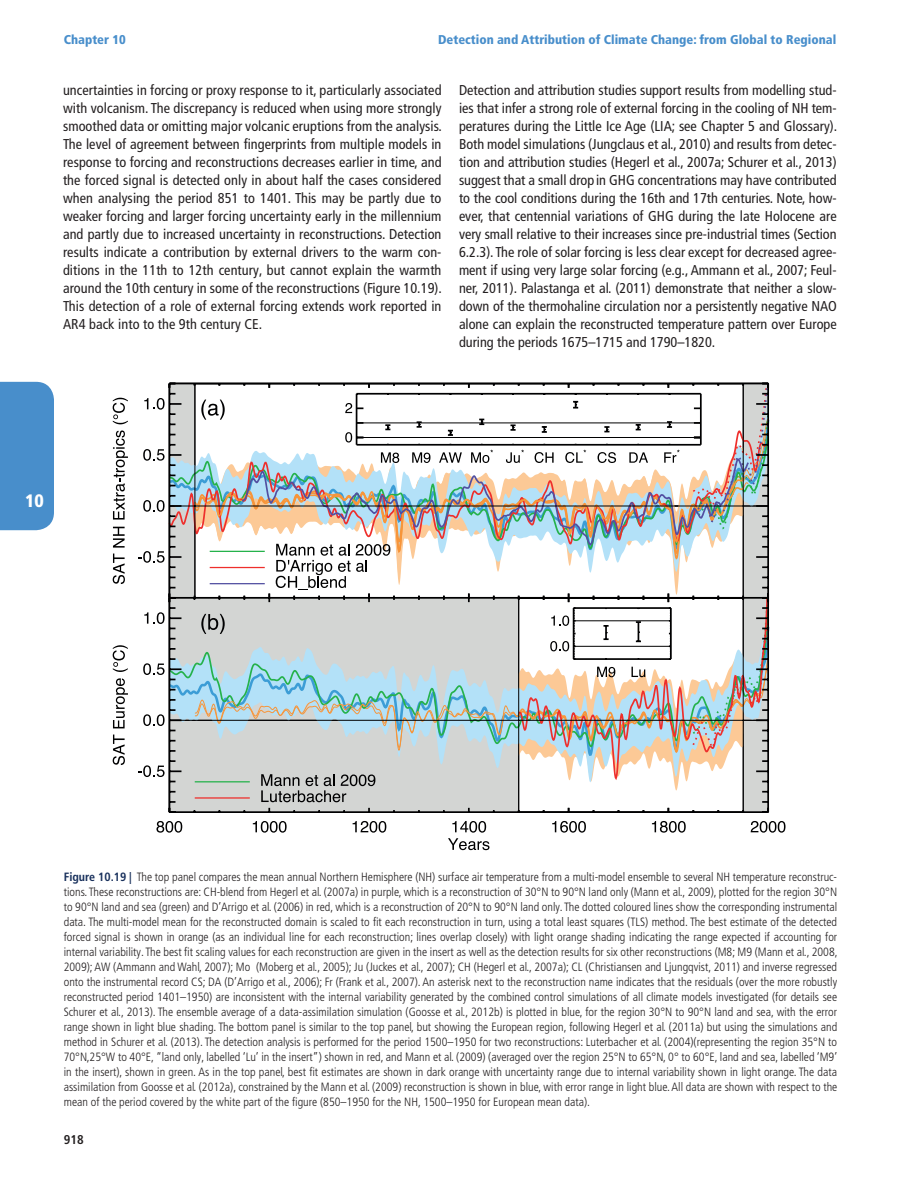
<style>
.page{position:relative;width:918px;height:1188px;background:#fff}
.page>*{position:absolute;margin:0;border:0;box-sizing:border-box;transform-origin:0 0}
.t1{font:900 condensed 18px "Frutiger LT Pro";color:#fff}
.Body{font:condensed 14.25px/18px "Frutiger LT Pro";color:#231f20;text-align:justify}
.t2{font:900 condensed 12.75px "Frutiger LT Pro";color:#488ecb}
.t3{font:700 condensed 12.75px "Frutiger LT Pro";color:#231f20}
.Figure_Caption{font:300 condensed 12px/15px "Frutiger LT Pro";color:#231f20;text-align:justify}
.s1{font-weight:700;color:#172f5b}
</style>
<div class="page">
<div style="left:0;top:382px;width:54px;height:148px;background:#488ecb"></div>
<svg style="left:113px;top:554px;width:12px;height:30px"></svg>
<svg style="left:113px;top:527px;width:12px;height:21px"></svg>
<svg style="left:113px;top:430px;width:15px;height:90px"></svg>
<svg style="left:113px;top:398px;width:15px;height:26px"></svg>
<div style="left:169px;top:384px;width:26px;height:214px;background:#d3d5d3"></div>
<svg style="left:168px;top:417px;width:523px;height:12px"></svg>
<svg style="left:168px;top:429px;width:523px;height:116px"></svg>
<svg style="left:240px;top:457px;width:451px;height:25px"></svg>
<hr style="left:169px;top:383px;width:599px;height:1px;background:#000001">
<hr style="left:169px;top:384px;width:1px;height:214px;background:#000001">
<svg style="left:144px;top:383px;width:37px;height:32px"></svg>
<svg style="left:143px;top:444px;width:38px;height:22px"></svg>
<svg style="left:143px;top:495px;width:38px;height:22px"></svg>
<svg style="left:138px;top:546px;width:43px;height:22px"></svg>
<hr style="left:169px;top:506px;width:599px;height:1px;background:#000001">
<hr style="left:195px;top:384px;width:1px;height:214px;background:#000001">
<svg style="left:201px;top:400px;width:24px;height:20px"></svg>
<hr style="left:357px;top:444px;width:344px;height:2px;background:#000001">
<svg style="left:381px;top:452px;width:18px;height:11px"></svg>
<svg style="left:412px;top:452px;width:18px;height:11px"></svg>
<svg style="left:439px;top:452px;width:23px;height:11px"></svg>
<svg style="left:471px;top:445px;width:22px;height:18px"></svg>
<svg style="left:506px;top:445px;width:18px;height:18px"></svg>
<svg style="left:535px;top:452px;width:19px;height:11px"></svg>
<svg style="left:565px;top:445px;width:21px;height:18px"></svg>
<svg style="left:598px;top:452px;width:18px;height:11px"></svg>
<svg style="left:629px;top:452px;width:19px;height:11px"></svg>
<svg style="left:664px;top:445px;width:16px;height:18px"></svg>
<hr style="left:356px;top:394px;width:1px;height:51px;background:#000001">
<hr style="left:357px;top:393px;width:344px;height:2px;background:#000001">
<svg style="left:345px;top:403px;width:18px;height:10px"></svg>
<svg style="left:345px;top:432px;width:18px;height:11px"></svg>
<img style="left:691px;top:382px;width:79px;height:100px">
<hr style="left:700px;top:394px;width:2px;height:51px;background:#000001">
<svg style="left:385px;top:424px;width:5px;height:6px"></svg>
<svg style="left:417px;top:421px;width:5px;height:7px"></svg>
<svg style="left:448px;top:430px;width:5px;height:6px"></svg>
<svg style="left:479px;top:419px;width:5px;height:6px"></svg>
<svg style="left:510px;top:424px;width:6px;height:7px"></svg>
<svg style="left:542px;top:426px;width:5px;height:7px"></svg>
<svg style="left:573px;top:401px;width:5px;height:8px"></svg>
<svg style="left:604px;top:426px;width:5px;height:6px"></svg>
<svg style="left:636px;top:424px;width:5px;height:6px"></svg>
<svg style="left:667px;top:421px;width:5px;height:7px"></svg>
<hr style="left:357px;top:437px;width:344px;height:1px;background:#000001">
<hr style="left:357px;top:423px;width:344px;height:1px;background:#000001">
<svg style="left:156px;top:821px;width:26px;height:12px"></svg>
<svg style="left:253px;top:821px;width:34px;height:12px"></svg>
<svg style="left:353px;top:821px;width:33px;height:12px"></svg>
<svg style="left:552px;top:821px;width:34px;height:12px"></svg>
<svg style="left:652px;top:821px;width:34px;height:12px"></svg>
<svg style="left:751px;top:821px;width:35px;height:12px"></svg>
<svg style="left:448px;top:821px;width:41px;height:29px"></svg>
<svg style="left:113px;top:735px;width:12px;height:30px"></svg>
<svg style="left:113px;top:678px;width:15px;height:50px"></svg>
<svg style="left:113px;top:645px;width:15px;height:27px"></svg>
<div style="left:169px;top:598px;width:350px;height:214px;background:#d3d5d3"></div>
<div style="left:743px;top:598px;width:25px;height:214px;background:#d3d5d3"></div>
<svg style="left:168px;top:617px;width:26px;height:131px"></svg>
<hr style="left:169px;top:811px;width:599px;height:2px;background:#000001">
<hr style="left:169px;top:597px;width:599px;height:2px;background:#000001">
<hr style="left:169px;top:598px;width:1px;height:214px;background:#000001">
<svg style="left:762px;top:802px;width:7px;height:11px"></svg>
<svg style="left:144px;top:594px;width:37px;height:35px"></svg>
<svg style="left:143px;top:658px;width:38px;height:22px"></svg>
<svg style="left:143px;top:709px;width:38px;height:22px"></svg>
<svg style="left:138px;top:760px;width:43px;height:22px"></svg>
<svg style="left:170px;top:801px;width:5px;height:10px"></svg>
<hr style="left:169px;top:720px;width:599px;height:1px;background:#000001">
<hr style="left:743px;top:598px;width:1px;height:214px;background:#000001">
<hr style="left:518px;top:598px;width:1px;height:214px;background:#000001">
<svg style="left:194px;top:482px;width:576px;height:320px"></svg>
<svg style="left:603px;top:625px;width:6px;height:15px"></svg>
<svg style="left:636px;top:622px;width:5px;height:20px"></svg>
<hr style="left:574px;top:646px;width:97px;height:1px;background:#000001">
<hr style="left:574px;top:621px;width:97px;height:1px;background:#000001">
<p class="t2" style="left:64px;top:32px;width:63px">Chapter 10</p>
<p class="t2" style="left:438px;top:32px;width:400px">Detection and Attribution of Climate Change: from Global to Regional</p>
<p class="Body" style="left:63px;top:81px;width:381px">uncertainties in forcing or proxy response to it, particularly associated with volcanism. The discrepancy is reduced when using more strongly smoothed data or omitting major volcanic eruptions from the analysis.<br>The level of agreement between fingerprints from multiple models in response to forcing and reconstructions decreases earlier in time, and the forced signal is detected only in about half the cases considered when analysing the period 851 to 1401. This may be partly due to weaker forcing and larger forcing uncertainty early in the millennium and partly due to increased uncertainty in reconstructions. Detection results indicate a contribution by external drivers to the warm con&shy;ditions in the 11th to 12th century, but cannot explain the warmth around the 10th century in some of the reconstructions (Figure 10.19).<br>This detection of a role of external forcing extends work reported in AR4 back into to the 9th century CE.</p>
<p class="Body" style="left:459px;top:81px;width:380px">Detection and attribution studies support results from modelling stud&shy;ies that infer a strong role of external forcing in the cooling of NH tem&shy;peratures during the Little Ice Age (LIA; see Chapter 5 and Glossary).<br>Both model simulations (Jungclaus et al., 2010) and results from detec&shy;tion and attribution studies (Hegerl et al., 2007a; Schurer et al., 2013) suggest that a small drop in GHG concentrations may have contributed to the cool conditions during the 16th and 17th centuries. Note, how&shy;ever, that centennial variations of GHG during the late Holocene are very small relative to their increases since pre-industrial times (Section 6.2.3). The role of solar forcing is less clear except for decreased agree&shy;ment if using very large solar forcing (e.g., Ammann et al., 2007; Feul&shy;ner, 2011). Palastanga et al. (2011) demonstrate that neither a slow&shy;down of the thermohaline circulation nor a persistently negative NAO alone can explain the reconstructed temperature pattern over Europe during the periods 1675–1715 and 1790–1820.</p>
<h1 class="t1" style="left:25px;top:490px;width:20px">10</h1>
<p class="Figure_Caption" style="left:64px;top:869px;width:775px"><span class="s1">Figure 10.19 |</span> The top panel compares the mean annual Northern Hemisphere (NH) surface air temperature from a multi-model ensemble to several NH temperature reconstruc&shy;tions. These reconstructions are: CH-blend from Hegerl et al. (2007a) in purple, which is a reconstruction of 30°N to 90°N land only (Mann et al., 2009), plotted for the region 30°N to 90°N land and sea (green) and D’Arrigo et al. (2006) in red, which is a reconstruction of 20°N to 90°N land only. The dotted coloured lines show the corresponding instrumental data. The multi-model mean for the reconstructed domain is scaled to fit each reconstruction in turn, using a total least squares (TLS) method. The best estimate of the detected forced signal is shown in orange (as an individual line for each reconstruction; lines overlap closely) with light orange shading indicating the range expected if accounting for internal variability. The best fit scaling values for each reconstruction are given in the insert as well as the detection results for six other reconstructions (M8; M9 (Mann et al., 2008, 2009); AW (Ammann and Wahl, 2007); Mo (Moberg et al., 2005); Ju (Juckes et al., 2007); CH (Hegerl et al., 2007a); CL (Christiansen and Ljungqvist, 2011) and inverse regressed onto the instrumental record CS; DA (D’Arrigo et al., 2006); Fr (Frank et al., 2007). An asterisk next to the reconstruction name indicates that the residuals (over the more robustly reconstructed period 1401–1950) are inconsistent with the internal variability generated by the combined control simulations of all climate models investigated (for details see Schurer et al., 2013). The ensemble average of a data-assimilation simulation (Goosse et al., 2012b) is plotted in blue, for the region 30°N to 90°N land and sea, with the error range shown in light blue shading. The bottom panel is similar to the top panel, but showing the European region, following Hegerl et al. (2011a) but using the simulations and method in Schurer et al. (2013). The detection analysis is performed for the period 1500–1950 for two reconstructions: Luterbacher et al. (2004)(representing the region 35°N to 70°N,25°W to 40°E, “land only, labelled ‘Lu’ in the insert”) shown in red, and Mann et al. (2009) (averaged over the region 25°N to 65°N, 0° to 60°E, land and sea, labelled ‘M9’ in the insert), shown in green. As in the top panel, best fit estimates are shown in dark orange with uncertainty range due to internal variability shown in light orange. The data assimilation from Goosse et al. (2012a), constrained by the Mann et al. (2009) reconstruction is shown in blue, with error range in light blue. All data are shown with respect to the mean of the period covered by the white part of the figure (850–1950 for the NH, 1500–1950 for European mean data).</p>
<p class="t3" style="left:64px;top:1132px;width:21px">918</p>
</div>
